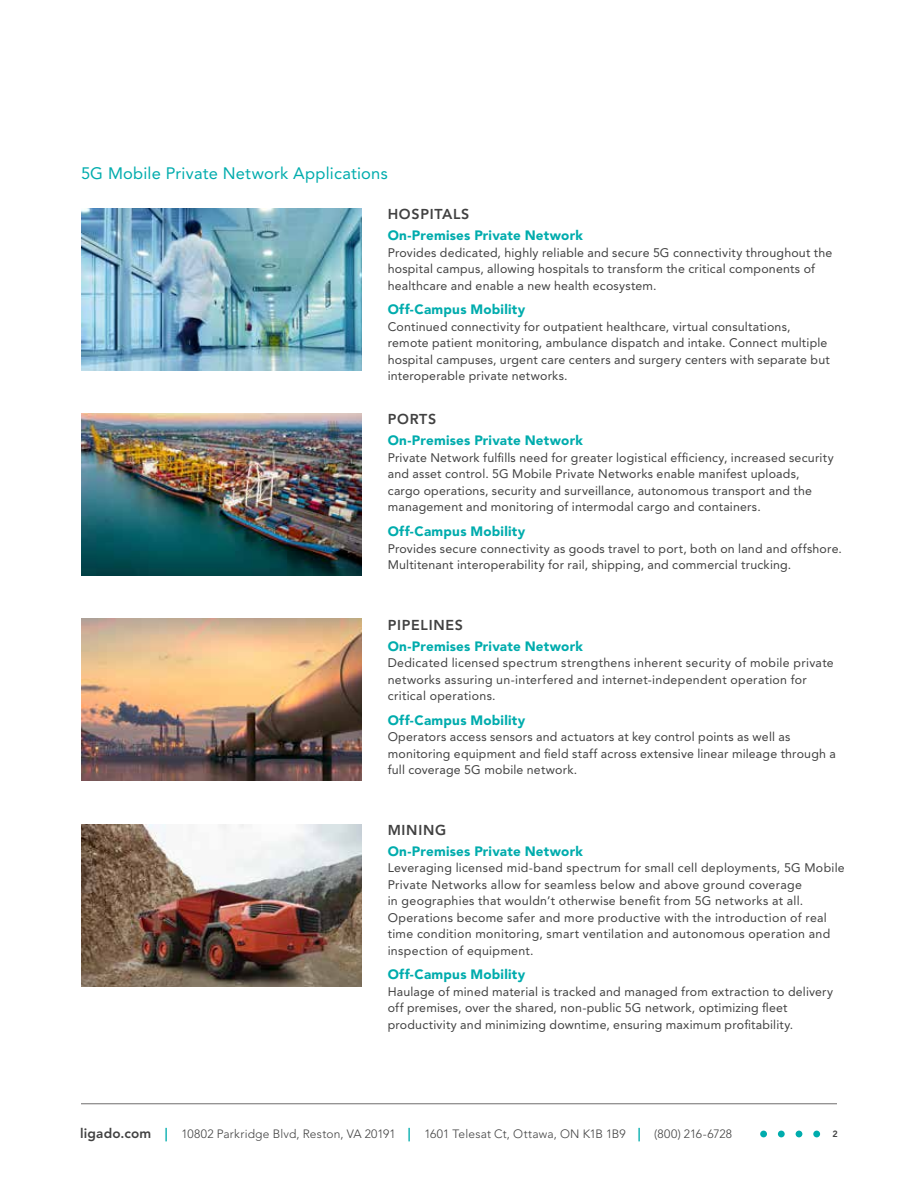
<style>
.page{position:relative;width:918px;height:1188px;background:#fff}
.page>*{position:absolute;margin:0;border:0;box-sizing:border-box;transform-origin:0 0}
.t1{font:16.5px "Avenir LT Std";letter-spacing:.01em;color:#00acad}
.t2{font:800 14.25px "Avenir LT Std";letter-spacing:.05em;color:#414141}
.t3{font:900 13.5px "Avenir LT Std";letter-spacing:.015em;color:#00acad}
.t4{font:12.3px/16.5px "Avenir LT Std";letter-spacing:.015em;color:#414141}
.t5{font:300 12px "Avenir LT Std";letter-spacing:.015em;color:#414141}
.t6{font:800 9px "Avenir LT Std";color:#414141}
.s1{font-weight:800;font-size:13.5px}
.s2{font-weight:800;font-size:13.5px;color:#00acad}
</style>
<div class="page">
<hr style="left:81px;top:1104px;width:756px;height:1px;background:#6f6d6d">
<div style="left:760px;top:1131px;width:7px;height:6px;background:#00acad;border-radius:50%"></div>
<div style="left:778px;top:1131px;width:7px;height:6px;background:#00acad;border-radius:50%"></div>
<svg style="left:796px;top:1131px;width:6px;height:6px"></svg>
<div style="left:813px;top:1131px;width:7px;height:6px;background:#00acad;border-radius:50%"></div>
<img style="left:81px;top:208px;width:281px;height:162px">
<img style="left:81px;top:414px;width:281px;height:162px">
<img style="left:81px;top:619px;width:281px;height:162px">
<img style="left:81px;top:824px;width:281px;height:162px">
<h1 class="t1" style="left:81px;top:163px;width:308px">5G Mobile Private Network Applications</h1>
<p class="t2" style="left:388px;top:206px;width:83px">HOSPITALS</p>
<p class="t3" style="left:388px;top:227px;width:197px">On-Premises Private Network</p>
<p class="t4" style="left:388px;top:244px;width:446px">Provides dedicated, highly reliable and secure 5G connectivity throughout the hospital campus, allowing hospitals to transform the critical components of healthcare and enable a new health ecosystem.</p>
<p class="t3" style="left:388px;top:301px;width:139px">Off-Campus Mobility</p>
<p class="t4" style="left:388px;top:318px;width:444px">Continued connectivity for outpatient healthcare, virtual consultations, remote patient monitoring, ambulance dispatch and intake. Connect multiple hospital campuses, urgent care centers and surgery centers with separate but interoperable private networks.</p>
<p class="t2" style="left:388px;top:411px;width:50px">PORTS</p>
<p class="t3" style="left:388px;top:433px;width:197px">On-Premises Private Network</p>
<p class="t4" style="left:388px;top:449px;width:447px">Private Network fulfills need for greater logistical efficiency, increased security and asset control. 5G Mobile Private Networks enable manifest uploads, cargo operations, security and surveillance, autonomous transport and the management and monitoring of intermodal cargo and containers.</p>
<p class="t3" style="left:388px;top:523px;width:139px">Off-Campus Mobility</p>
<p class="t4" style="left:388px;top:540px;width:456px">Provides secure connectivity as goods travel to port, both on land and offshore.<br>Multitenant interoperability for rail, shipping, and commercial trucking.</p>
<p class="t2" style="left:388px;top:616px;width:77px">PIPELINES</p>
<p class="t3" style="left:388px;top:638px;width:197px">On-Premises Private Network</p>
<p class="t4" style="left:388px;top:655px;width:448px">Dedicated licensed spectrum strengthens inherent security of mobile private networks assuring un-interfered and internet-independent operation for critical operations.</p>
<p class="t3" style="left:388px;top:712px;width:139px">Off-Campus Mobility</p>
<p class="t4" style="left:388px;top:729px;width:450px">Operators access sensors and actuators at key control points as well as monitoring equipment and field staff across extensive linear mileage through a full coverage 5G mobile network.</p>
<p class="t2" style="left:388px;top:821px;width:60px">MINING</p>
<p class="t3" style="left:388px;top:843px;width:197px">On-Premises Private Network</p>
<p class="t4" style="left:388px;top:860px;width:459px">Leveraging licensed mid-band spectrum for small cell deployments, 5G Mobile Private Networks allow for seamless below and above ground coverage<br>in geographies that wouldn’t otherwise benefit from 5G networks at all.<br>Operations become safer and more productive with the introduction of real time condition monitoring, smart ventilation and autonomous operation and inspection of equipment.</p>
<p class="t3" style="left:388px;top:967px;width:139px">Off-Campus Mobility</p>
<p class="t4" style="left:388px;top:983px;width:447px">Haulage of mined material is tracked and managed from extraction to delivery off premises, over the shared, non-public 5G network, optimizing fleet productivity and minimizing downtime, ensuring maximum profitability.</p>
<p class="t5" style="left:80px;top:1127px;width:654px"><span class="s1">ligado.com</span> <span class="s2">|</span> 10802 Parkridge Blvd, Reston, VA 20191 <span class="s2">|</span> 1601 Telesat Ct, Ottawa, ON K1B 1B9 <span class="s2">|</span> (800) 216-6728</p>
<p class="t6" style="left:833px;top:1129px;width:7px">2</p>
</div>
